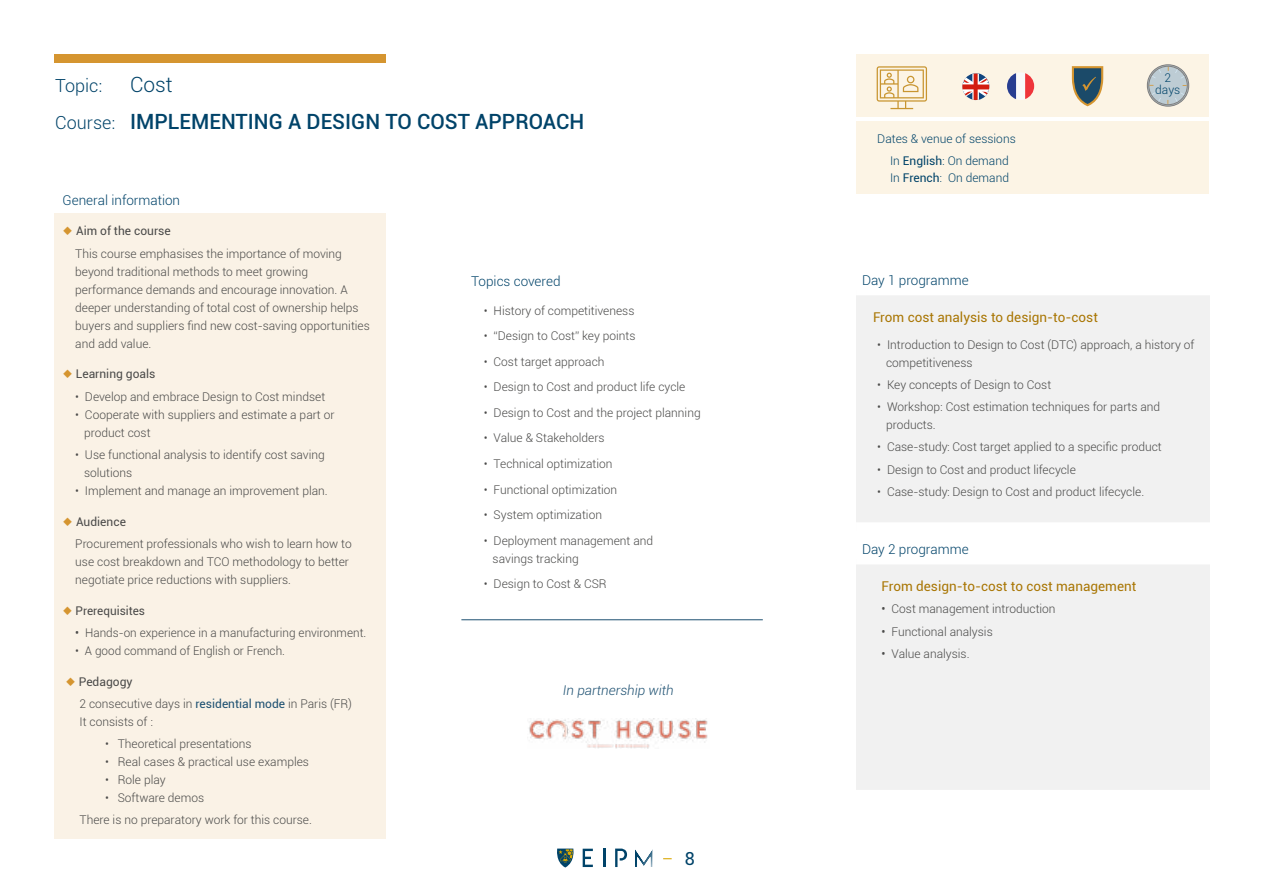
<style>
.page{position:relative;width:1263px;height:893px;background:#fff}
.page>*{position:absolute;margin:0;border:0;box-sizing:border-box;transform-origin:0 0}
.t1{font:500 21px/36.8px "Roboto";color:#004369}
.t2{font:300 18px "Roboto";color:#004369}
.t3{font:18px "Roboto";color:#004369}
.t4{font:13.5px "Roboto";color:#a97604}
.t5{font:300 13.5px "Roboto";color:#004369}
.t6{font:italic 300 13.5px "Roboto";color:#1d5071}
.t7{font:300 12px/18px "Roboto";color:#4a4a49}
.t8{font:300 12px/22.2px "Roboto";color:#004369;text-align:center}
.t9{font:12px "Roboto";color:#4a4a49}
.s1{font-weight:300}
.s2{font-weight:300;font-size:18px}
.s3{color:#d59530}
.s4{font-weight:400}
.s5{font-weight:400;color:#1d5071}
</style>
<div class="page">
<svg style="left:603px;top:849px;width:2px;height:18px"></svg>
<svg style="left:583px;top:849px;width:10px;height:18px"></svg>
<svg style="left:615px;top:849px;width:12px;height:18px"></svg>
<svg style="left:635px;top:849px;width:18px;height:18px"></svg>
<svg style="left:557px;top:849px;width:17px;height:18px"></svg>
<div style="left:54px;top:214px;width:332px;height:625px;background:#faf2e6"></div>
<div style="left:856px;top:296px;width:354px;height:494px;background:#f1f1f1"></div>
<div style="left:856px;top:555px;width:354px;height:9px;background:#fff"></div>
<div style="left:856px;top:522px;width:354px;height:15px;background:#fff"></div>
<div style="left:54px;top:54px;width:332px;height:9px;background:#d59530"></div>
<img style="left:529px;top:719px;width:179px;height:29px">
<hr style="left:461px;top:619px;width:302px;height:1px;background:#1d5071">
<div style="left:856px;top:122px;width:353px;height:72px;background:#fcf4e5"></div>
<div style="left:856px;top:54px;width:353px;height:62px;background:#fcf4e5"></div>
<svg style="left:877px;top:66px;width:50px;height:43px"></svg>
<svg style="left:1146px;top:64px;width:44px;height:43px"></svg>
<svg style="left:962px;top:73px;width:27px;height:27px"></svg>
<svg style="left:1007px;top:72px;width:27px;height:28px"></svg>
<svg style="left:1072px;top:66px;width:31px;height:40px"></svg>
<h1 class="t1" style="left:55px;top:67px;width:530px;text-indent:75px"><span class="s1">Cost<br></span><span class="s2">Course:</span> IMPLEMENTING A DESIGN TO COST APPROACH</h1>
<h2 class="t2" style="left:55px;top:78px;width:49px">Topic:</h2>
<p class="t5" style="left:63px;top:194px;width:119px">General information</p>
<p class="t7" style="left:75px;top:221px;width:268px;line-height:22.2px;text-indent:-13px"><span class="s3">◆</span> <span class="s4">Aim of the course<br></span>This course emphasises the importance of moving</p>
<p class="t7" style="left:75px;top:263px;width:296px">beyond traditional methods to meet growing performance demands and encourage innovation. A deeper understanding of total cost of ownership helps buyers and suppliers find new cost-saving opportunities and add value.</p>
<p class="t9" style="left:63px;top:369px;width:94px"><span class="s3">◆</span> Learning goals</p>
<p class="t7" style="left:75px;top:388px;width:251px">• Develop and embrace Design to Cost mindset</p>
<p class="t7" style="left:84px;top:406px;width:252px;text-indent:-9px">• Cooperate with suppliers and estimate a part or product cost</p>
<p class="t7" style="left:84px;top:446px;width:242px;text-indent:-9px">• Use functional analysis to identify cost saving solutions</p>
<p class="t7" style="left:75px;top:482px;width:254px">• Implement and manage an improvement plan.</p>
<p class="t7" style="left:75px;top:511px;width:278px;line-height:22.2px;text-indent:-13px"><span class="s3">◆</span> <span class="s4">Audience<br></span>Procurement professionals who wish to learn how to</p>
<p class="t7" style="left:75px;top:553px;width:275px">use cost breakdown and TCO methodology to better negotiate price reductions with suppliers.</p>
<p class="t9" style="left:63px;top:605px;width:84px"><span class="s3">◆</span> Prerequisites</p>
<p class="t7" style="left:75px;top:623px;width:292px"><span class="s4">•</span> Hands-on experience in a manufacturing environment.</p>
<p class="t7" style="left:75px;top:642px;width:211px">• A good command of English or French.</p>
<p class="t7" style="left:80px;top:671px;width:274px;line-height:22.2px;text-indent:-14px"><span class="s3">◆</span> <span class="s4">Pedagogy<br></span>2 consecutive days in <span class="s5">residential mode</span> in Paris (FR)</p>
<p class="t7" style="left:80px;top:713px;width:75px">It consists of :</p>
<p class="t7" style="left:105px;top:736px;width:148px">• Theoretical presentations</p>
<p class="t7" style="left:105px;top:752px;width:205px">• Real cases &amp; practical use examples</p>
<p class="t7" style="left:105px;top:772px;width:62px">• Role play</p>
<p class="t7" style="left:80px;top:788px;width:234px;line-height:22.2px;text-indent:26px">• Software demos<br>There is no preparatory work for this course.</p>
<p class="t5" style="left:471px;top:275px;width:91px">Topics covered</p>
<p class="t7" style="left:484px;top:303px;width:152px">• History of competitiveness</p>
<p class="t7" style="left:484px;top:328px;width:153px">• “Design to Cost” key points</p>
<p class="t7" style="left:484px;top:354px;width:122px">• Cost target approach</p>
<p class="t7" style="left:484px;top:379px;width:203px">• Design to Cost and product life cycle</p>
<p class="t7" style="left:484px;top:405px;width:218px">• Design to Cost and the project planning</p>
<p class="t7" style="left:484px;top:430px;width:122px">• Value &amp; Stakeholders</p>
<p class="t7" style="left:484px;top:456px;width:130px">• Technical optimization</p>
<p class="t7" style="left:484px;top:481px;width:135px">• Functional optimization</p>
<p class="t7" style="left:484px;top:507px;width:120px">• System optimization</p>
<p class="t7" style="left:493px;top:532px;width:162px;text-indent:-9px">• Deployment management and savings tracking</p>
<p class="t7" style="left:484px;top:576px;width:124px">• Design to Cost &amp; CSR</p>
<p class="t6" style="left:563px;top:684px;width:112px">In partnership with</p>
<h2 class="t3" style="left:685px;top:851px;width:12px">8</h2>
<p class="t8" style="left:877px;top:129px;width:140px">Dates &amp; venue of sessions<br>In <span class="s4">English</span>: On demand</p>
<p class="t8" style="left:890px;top:167px;width:120px">In <span class="s4">French</span>: On demand</p>
<p class="t8" style="left:1155px;top:73px;width:27px;line-height:12px">2 days</p>
<p class="t5" style="left:862px;top:274px;width:108px">Day 1 programme</p>
<p class="t4" style="left:873px;top:312px;width:226px">From cost analysis to design-to-cost</p>
<p class="t7" style="left:886px;top:336px;width:310px;text-indent:-9px">• Introduction to Design to Cost (DTC) approach, a history of competitiveness</p>
<p class="t7" style="left:877px;top:377px;width:175px">• Key concepts of Design to Cost</p>
<p class="t7" style="left:886px;top:399px;width:276px;text-indent:-9px">• Workshop: Cost estimation techniques for parts and products.</p>
<p class="t7" style="left:877px;top:438px;width:286px">• Case-study: Cost target applied to a specific product</p>
<p class="t7" style="left:877px;top:461px;width:200px">• Design to Cost and product lifecycle</p>
<p class="t7" style="left:877px;top:482px;width:268px">• Case-study: Design to Cost and product lifecycle .</p>
<p class="t5" style="left:862px;top:543px;width:108px">Day 2 programme</p>
<p class="t4" style="left:881px;top:581px;width:256px">From design-to-cost to cost management</p>
<p class="t7" style="left:881px;top:601px;width:176px"><span class="s4">•</span> Cost management introduction</p>
<p class="t7" style="left:881px;top:623px;width:113px"><span class="s4">•</span> Functional analysis</p>
<p class="t7" style="left:881px;top:645px;width:90px"><span class="s4">•</span> Value analysis.</p>
</div>
